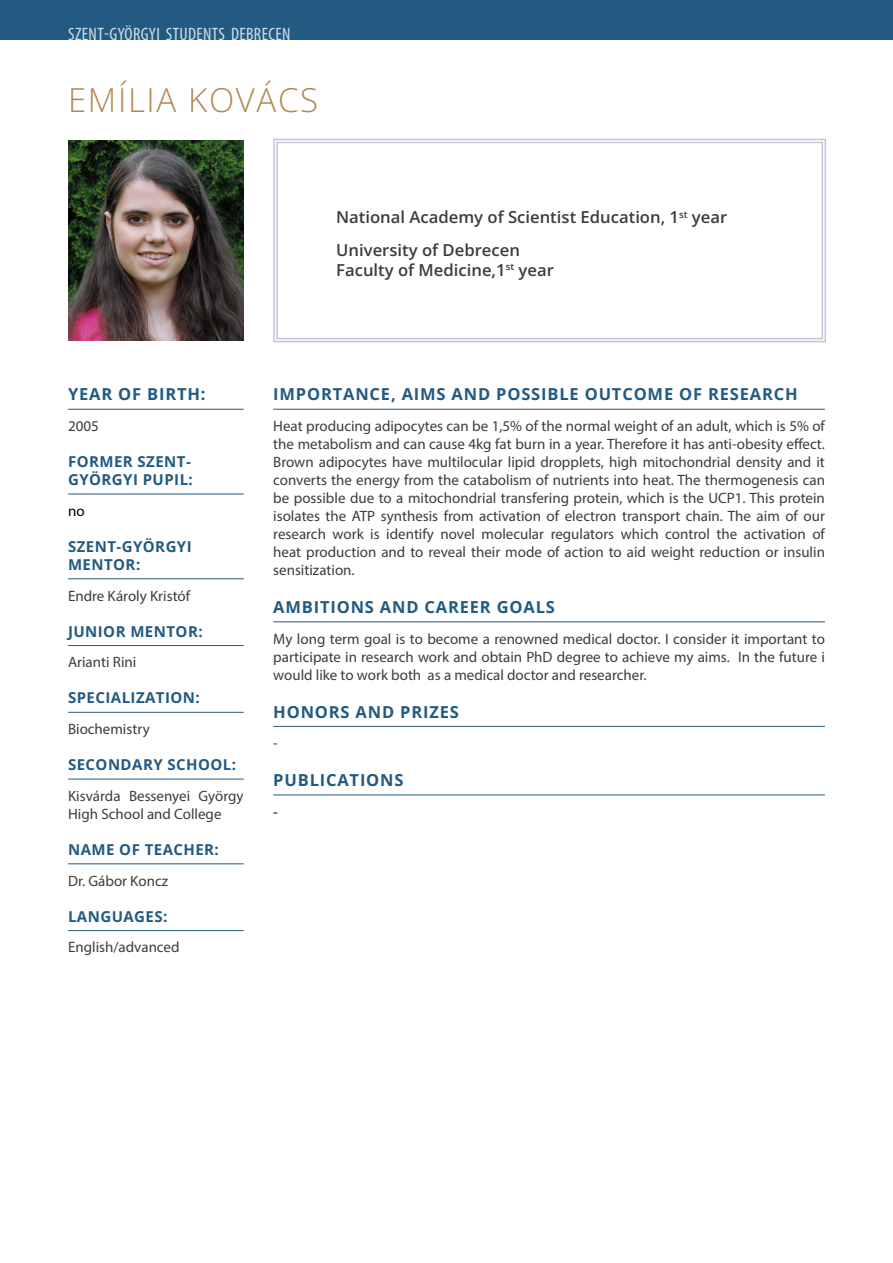
<style>
.page{position:relative;width:893px;height:1263px;background:#fff}
.page>*{position:absolute;margin:0;border:0;box-sizing:border-box;transform-origin:0 0}
.t1{font:33px "Open Sans";letter-spacing:.05em;color:#b28755}
.t2{font:condensed 18px "Myriad Pro";letter-spacing:.02em;color:#fff}
.t3{font:700 16.5px "Open Sans";letter-spacing:.05em;color:#235a81}
.t4{font:600 16.5px/32.5px "Open Sans";color:#3c3c3b}
.t5{font:15px/18px "Myriad Pro";color:#3c3c3b;text-align:justify}
.t6{font:700 15px/18px "Open Sans";letter-spacing:.03em;color:#235a81}
.t7{font:15px "Myriad Pro";color:#000}
.t8{font:600 15px "Myriad Pro";color:#3c3c3b}
</style>
<div class="page">
<div style="left:0;top:0;width:893px;height:40px;background:#235a81"></div>
<svg style="left:273px;top:138px;width:553px;height:205px"></svg>
<div style="left:276px;top:142px;width:547px;height:197px;border:1px solid #c1c6d6"></div>
<hr style="left:68px;top:409px;width:176px;height:1px;background:#235a81">
<hr style="left:68px;top:494px;width:176px;height:1px;background:#235a81">
<hr style="left:68px;top:578px;width:176px;height:1px;background:#235a81">
<hr style="left:68px;top:645px;width:176px;height:1px;background:#235a81">
<hr style="left:68px;top:712px;width:176px;height:1px;background:#235a81">
<hr style="left:68px;top:779px;width:176px;height:1px;background:#235a81">
<hr style="left:68px;top:863px;width:176px;height:1px;background:#235a81">
<hr style="left:68px;top:930px;width:176px;height:1px;background:#235a81">
<img style="left:68px;top:141px;width:176px;height:199px">
<hr style="left:273px;top:409px;width:552px;height:1px;background:#235a81">
<hr style="left:273px;top:621px;width:552px;height:1px;background:#235a81">
<hr style="left:273px;top:726px;width:552px;height:1px;background:#235a81">
<hr style="left:273px;top:794px;width:552px;height:1px;background:#235a81">
<p class="t2" style="left:68px;top:23px;width:224px">SZENT-GYÖRGYI STUDENTS DEBRECEN</p>
<h1 class="t1" style="left:68px;top:77px;width:252px">EMÍLIA KOVÁCS</h1>
<p class="t4" style="left:336px;top:200px;width:393px">National Academy of Scientist Education, 1<sup>st</sup> year<br>University of Debrecen</p>
<p class="t4" style="left:336px;top:253px;width:219px">Faculty of Medicine,1<sup>st</sup> year</p>
<p class="t3" style="left:68px;top:383px;width:139px">YEAR OF BIRTH:</p>
<p class="t5" style="left:68px;top:417px;width:32px">2005</p>
<p class="t6" style="left:68px;top:452px;width:126px">FORMER SZENT-<br>GYÖRGYI PUPIL:</p>
<p class="t7" style="left:68px;top:502px;width:18px">no</p>
<p class="t6" style="left:68px;top:537px;width:125px">SZENT-GYÖRGYI<br>MENTOR:</p>
<p class="t5" style="left:68px;top:586px;width:124px">Endre Károly Kristóf</p>
<p class="t6" style="left:68px;top:622px;width:136px">JUNIOR MENTOR:</p>
<p class="t5" style="left:68px;top:653px;width:70px">Arianti Rini</p>
<p class="t6" style="left:68px;top:688px;width:133px">SPECIALIZATION:</p>
<p class="t5" style="left:68px;top:720px;width:83px">Biochemistry</p>
<p class="t6" style="left:68px;top:755px;width:170px">SECONDARY SCHOOL:</p>
<p class="t5" style="left:68px;top:787px;width:177px">Kisvárda Bessenyei György<br>High School and College</p>
<p class="t6" style="left:68px;top:840px;width:152px">NAME OF TEACHER:</p>
<p class="t5" style="left:68px;top:871px;width:102px">Dr. Gábor Koncz</p>
<p class="t6" style="left:68px;top:907px;width:101px">LANGUAGES:</p>
<p class="t5" style="left:68px;top:938px;width:113px">English/advanced</p>
<p class="t3" style="left:273px;top:383px;width:526px">IMPORTANCE, AIMS AND POSSIBLE OUTCOME OF RESEARCH</p>
<p class="t5" style="left:273px;top:417px;width:553px">Heat producing adipocytes can be 1,5% of the normal weight of an adult, which is 5% of the metabolism and can cause 4kg fat burn in a year. Therefore it has anti-obesity effect.<br>Brown adipocytes have multilocular lipid dropplets, high mitochondrial density and it converts the energy from the catabolism of nutrients into heat. The thermogenesis can be possible due to a mitochondrial transfering protein, which is the UCP1. This protein isolates the ATP synthesis from activation of electron transport chain. The aim of our research work is identify novel molecular regulators which control the activation of heat production and to reveal their mode of action to aid weight reduction or insulin sensitization.</p>
<p class="t3" style="left:273px;top:596px;width:283px">AMBITIONS AND CAREER GOALS</p>
<p class="t5" style="left:273px;top:629px;width:553px">My long term goal is to become a renowned medical doctor. I consider it important to participate in research work and obtain PhD degree to achieve my aims. In the future i would like to work both as a medical doctor and researcher.</p>
<p class="t3" style="left:273px;top:700px;width:187px">HONORS AND PRIZES</p>
<p class="t5" style="left:273px;top:734px;width:6px">-</p>
<p class="t3" style="left:273px;top:769px;width:132px">PUBLICATIONS</p>
<p class="t8" style="left:273px;top:802px;width:6px">-</p>
</div>
